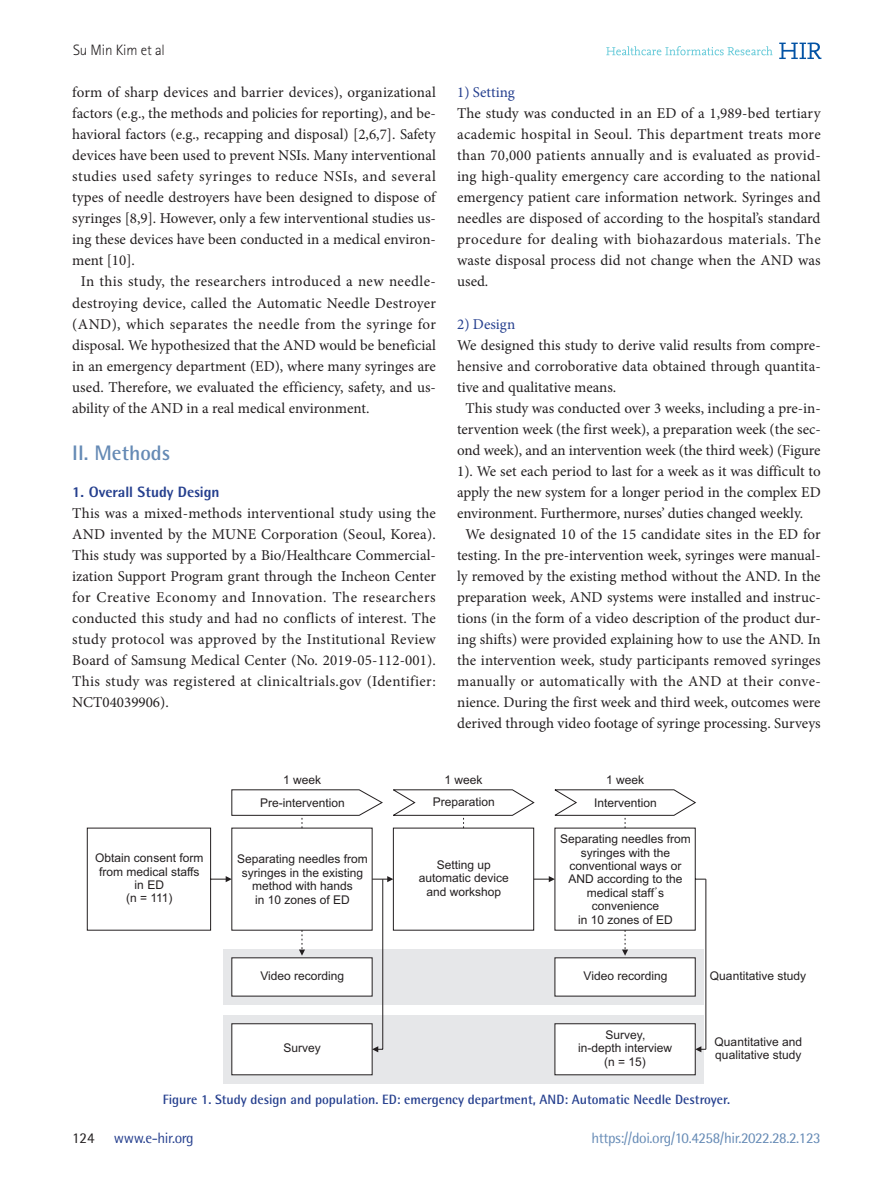
<style>
.page{position:relative;width:893px;height:1191px;background:#fff}
.page>*{position:absolute;margin:0;border:0;box-sizing:border-box;transform-origin:0 0}
.t1{font:700 21px "Rotis Semi Sans Std";color:#658ab5}
.t2{font:15px/21px "Minion Pro";color:#231f20;text-align:justify}
.t3{font:15px "Minion Pro";letter-spacing:.03em;color:#231f20}
.t4{font:15px "Minion Pro";letter-spacing:.025em;color:#231f20}
.t5{font:15px "Minion Pro";letter-spacing:.02em;color:#231f20}
.t6{font:15px "Rotis Semi Sans Std";letter-spacing:-.025em;color:#658ab5}
.t7{font:800 15px "Rotis Semi Sans Std";color:#253f8e}
.t8{font:15px "Minion Pro";color:#253f8e}
.t9{font:15px "Rotis Semi Sans Std";letter-spacing:-.025em;color:#253f8e}
.t10{font:300 15px "Rotis Sans Serif Std";letter-spacing:-.01em;color:#231f20}
.t11{font:15px "Rotis Semi Sans Std";color:#231f20}
.t12{font:700 13.5px "Rotis Semi Sans Std";color:#253f8e}
.t13{font:12px/13.4px "Arial";color:#231f20;text-align:center}
</style>
<div class="page">
<svg style="left:779px;top:43px;width:42px;height:16px"></svg>
<svg style="left:606px;top:46px;width:166px;height:9px"></svg>
<div style="left:223px;top:949px;width:481px;height:55px;background:#e6e7e9"></div>
<div style="left:231px;top:957px;width:142px;height:39px;background:#fff"></div>
<div style="left:554px;top:957px;width:142px;height:39px;background:#fff"></div>
<svg style="left:86px;top:827px;width:621px;height:104px"></svg>
<svg style="left:226px;top:876px;width:6px;height:6px"></svg>
<svg style="left:372px;top:876px;width:21px;height:6px"></svg>
<svg style="left:534px;top:876px;width:21px;height:6px"></svg>
<svg style="left:231px;top:789px;width:465px;height:39px"></svg>
<svg style="left:299px;top:930px;width:6px;height:25px"></svg>
<svg style="left:622px;top:930px;width:6px;height:25px"></svg>
<div style="left:223px;top:1015px;width:481px;height:68px;background:#e6e7e9"></div>
<div style="left:231px;top:1023px;width:142px;height:52px;background:#fff;border:1px solid #231f20"></div>
<div style="left:554px;top:1023px;width:142px;height:52px;background:#fff;border:1px solid #231f20"></div>
<svg style="left:695px;top:1046px;width:11px;height:6px"></svg>
<hr style="left:705px;top:879px;width:1px;height:170px;background:#231f20">
<hr style="left:382px;top:879px;width:1px;height:170px;background:#231f20">
<svg style="left:372px;top:1046px;width:11px;height:6px"></svg>
<p class="t10" style="left:73px;top:42px;width:93px">Su Min Kim et al</p>
<p class="t2" style="left:72px;top:82px;width:365px">form of sharp devices and barrier devices), organizational</p>
<p class="t2" style="left:72px;top:103px;width:365px">factors (e.g., the methods and policies for reporting), and be-</p>
<p class="t2" style="left:72px;top:124px;width:365px">havioral factors (e.g., recapping and disposal) [2,6,7]. Safety</p>
<p class="t2" style="left:72px;top:145px;width:365px">devices have been used to prevent NSIs. Many interventional</p>
<p class="t3" style="left:72px;top:167px;width:365px">studies used safety syringes to reduce NSIs, and several</p>
<p class="t2" style="left:72px;top:187px;width:365px">types of needle destroyers have been designed to dispose of</p>
<p class="t2" style="left:72px;top:208px;width:365px">syringes [8,9]. However, only a few interventional studies us-</p>
<p class="t2" style="left:72px;top:229px;width:365px">ing these devices have been conducted in a medical environ-</p>
<p class="t2" style="left:72px;top:250px;width:64px">ment [10].</p>
<p class="t4" style="left:81px;top:272px;width:357px">In this study, the researchers introduced a new needle-</p>
<p class="t2" style="left:72px;top:292px;width:365px">destroying device, called the Automatic Needle Destroyer</p>
<p class="t3" style="left:72px;top:314px;width:365px">(AND), which separates the needle from the syringe for</p>
<p class="t2" style="left:72px;top:334px;width:365px">disposal. We hypothesized that the AND would be beneficial</p>
<p class="t2" style="left:72px;top:355px;width:365px">in an emergency department (ED), where many syringes are</p>
<p class="t2" style="left:72px;top:376px;width:365px">used. Therefore, we evaluated the efficiency, safety, and us-</p>
<p class="t2" style="left:72px;top:397px;width:299px">ability of the AND in a real medical environment.</p>
<h1 class="t1" style="left:72px;top:440px;width:100px">II. Methods</h1>
<p class="t7" style="left:72px;top:482px;width:149px">1. Overall Study Design</p>
<p class="t2" style="left:72px;top:502px;width:365px">This was a mixed-methods interventional study using the AND invented by the MUNE Corporation (Seoul, Korea).<br>This study was supported by a Bio/Healthcare Commercial&shy;ization Support Program grant through the Incheon Center for Creative Economy and Innovation. The researchers conducted this study and had no conflicts of interest. The study protocol was approved by the Institutional Review Board of Samsung Medical Center (No. 2019-05-112-001).<br>This study was registered at clinicaltrials.gov (Identifier:<br>NCT04039906).</p>
<p class="t8" style="left:457px;top:83px;width:59px">1) Setting</p>
<p class="t2" style="left:457px;top:103px;width:365px">The study was conducted in an ED of a 1,989-bed tertiary academic hospital in Seoul. This department treats more than 70,000 patients annually and is evaluated as provid&shy;ing high-quality emergency care according to the national emergency patient care information network. Syringes and needles are disposed of according to the hospital’s standard procedure for dealing with biohazardous materials. The waste disposal process did not change when the AND was used.</p>
<p class="t8" style="left:457px;top:314px;width:60px">2) Design</p>
<p class="t2" style="left:457px;top:334px;width:365px">We designed this study to derive valid results from compre-</p>
<p class="t2" style="left:457px;top:355px;width:365px">hensive and corroborative data obtained through quantita-</p>
<p class="t2" style="left:457px;top:376px;width:161px">tive and qualitative means.</p>
<p class="t2" style="left:466px;top:397px;width:357px">This study was conducted over 3 weeks, including a pre-in-</p>
<p class="t2" style="left:457px;top:418px;width:365px">tervention week (the first week), a preparation week (the sec-</p>
<p class="t2" style="left:457px;top:439px;width:365px">ond week), and an intervention week (the third week) (Figure</p>
<p class="t2" style="left:457px;top:460px;width:365px">1). We set each period to last for a week as it was difficult to</p>
<p class="t2" style="left:457px;top:481px;width:365px">apply the new system for a longer period in the complex ED</p>
<p class="t2" style="left:457px;top:502px;width:348px">environment. Furthermore, nurses’ duties changed weekly.</p>
<p class="t2" style="left:466px;top:523px;width:357px">We designated 10 of the 15 candidate sites in the ED for</p>
<p class="t2" style="left:457px;top:544px;width:365px">testing. In the pre-intervention week, syringes were manual-</p>
<p class="t2" style="left:457px;top:565px;width:365px">ly removed by the existing method without the AND. In the</p>
<p class="t2" style="left:457px;top:586px;width:365px">preparation week, AND systems were installed and instruc-</p>
<p class="t2" style="left:457px;top:607px;width:365px">tions (in the form of a video description of the product dur-</p>
<p class="t2" style="left:457px;top:628px;width:365px">ing shifts) were provided explaining how to use the AND. In</p>
<p class="t2" style="left:457px;top:649px;width:365px">the intervention week, study participants removed syringes</p>
<p class="t5" style="left:457px;top:671px;width:365px">manually or automatically with the AND at their conve-</p>
<p class="t2" style="left:457px;top:691px;width:365px">nience. During the first week and third week, outcomes were</p>
<p class="t2" style="left:457px;top:712px;width:365px">derived through video footage of syringe processing. Surveys</p>
<p class="t13" style="left:283px;top:774px;width:40px">1 week</p>
<p class="t13" style="left:445px;top:774px;width:40px">1 week</p>
<p class="t13" style="left:606px;top:774px;width:40px">1 week</p>
<p class="t13" style="left:260px;top:797px;width:86px">Pre-intervention</p>
<p class="t13" style="left:433px;top:796px;width:64px">Preparation</p>
<p class="t13" style="left:594px;top:797px;width:64px">Intervention</p>
<p class="t13" style="left:95px;top:852px;width:110px">Obtain consent form from medical staffs in ED<br>(n = 111)</p>
<p class="t13" style="left:237px;top:853px;width:132px">Separating needles from syringes in the existing method with hands<br>in 10 zones of ED</p>
<p class="t13" style="left:419px;top:859px;width:92px">Setting up automatic device and workshop</p>
<p class="t13" style="left:260px;top:970px;width:85px">Video recording</p>
<p class="t13" style="left:560px;top:833px;width:132px">Separating needles from syringes with the conventional ways or<br>AND according to the medical staff s convenience<br>in 10 zones of ED</p>
<p class="t13" style="left:584px;top:970px;width:85px">Video recording</p>
<p class="t13" style="left:710px;top:970px;width:98px">Quantitative study</p>
<p class="t13" style="left:578px;top:1029px;width:96px">Survey,<br>in-depth interview (n = 15)</p>
<p class="t12" style="left:163px;top:1091px;width:569px">Figure 1. Study design and population. ED: emergency department, AND: Automatic Needle Destroyer.</p>
<p class="t13" style="left:715px;top:1036px;width:89px;text-align:left">Quantitative and qualitative study</p>
<p class="t13" style="left:283px;top:1042px;width:39px">Survey</p>
<p class="t11" style="left:72px;top:1128px;width:24px">124</p>
<p class="t9" style="left:114px;top:1128px;width:81px">www.e-hir.org</p>
<p class="t6" style="left:591px;top:1128px;width:231px">https://doi.org/10.4258/hir.2022.28.2.123</p>
</div>
